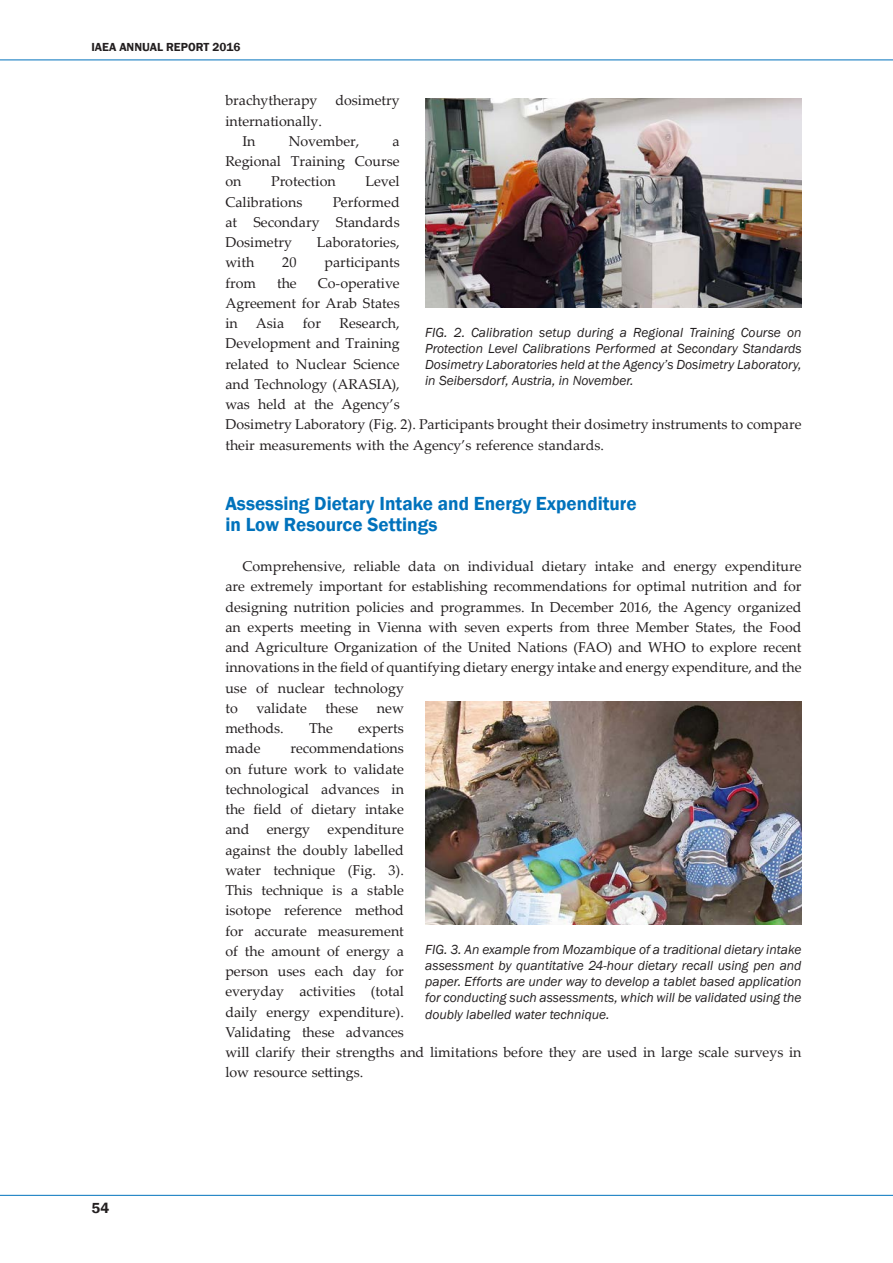
<style>
.page{position:relative;width:893px;height:1263px;background:#fff}
.page>*{position:absolute;margin:0;border:0;box-sizing:border-box;transform-origin:0 0}
._02_Title{font:600 19.5px/20.2px "Franklin Gothic";color:#0072bc}
.t1{font:600 15px "Franklin Gothic";color:#231f20}
._04_Body_text{font:14.25px/20.2px "Palatino Linotype";color:#231f20;text-align:justify}
._07_Fig_Capiton{font:italic 13.5px/16.2px "Franklin Gothic";color:#231f20;text-align:justify}
.t2{font:600 12px "Franklin Gothic";color:#231f20}
</style>
<div class="page">
<hr style="left:0;top:60px;width:893px;height:1px;background:#0072bc">
<hr style="left:0;top:1195px;width:893px;height:1px;background:#0072bc">
<img style="left:425px;top:702px;width:376px;height:223px">
<img style="left:425px;top:99px;width:376px;height:209px">
<p class="t2" style="left:91px;top:40px;width:150px">IAEA ANNUAL REPORT 2016</p>
<p class="_04_Body_text" style="left:225px;top:90px;width:94px">brachytherapy</p>
<p class="_04_Body_text" style="left:335px;top:90px;width:66px">dosimetry</p>
<p class="_04_Body_text" style="left:225px;top:110px;width:96px">internationally.</p>
<p class="_04_Body_text" style="left:242px;top:130px;width:15px">In</p>
<p class="_04_Body_text" style="left:289px;top:130px;width:72px">November,</p>
<p class="_04_Body_text" style="left:225px;top:130px;width:176px;text-indent:167px">a Regional Training Course on</p>
<p class="_04_Body_text" style="left:271px;top:171px;width:66px">Protection</p>
<p class="_04_Body_text" style="left:365px;top:171px;width:36px">Level</p>
<p class="_04_Body_text" style="left:225px;top:191px;width:79px">Calibrations</p>
<p class="_04_Body_text" style="left:225px;top:191px;width:176px;text-indent:107px">Performed at Secondary Standards Dosimetry</p>
<p class="_04_Body_text" style="left:317px;top:232px;width:84px">Laboratories,</p>
<p class="_04_Body_text" style="left:225px;top:252px;width:30px">with</p>
<p class="_04_Body_text" style="left:282px;top:252px;width:16px">20</p>
<p class="_04_Body_text" style="left:324px;top:252px;width:77px">participants</p>
<p class="_04_Body_text" style="left:225px;top:272px;width:32px">from</p>
<p class="_04_Body_text" style="left:277px;top:272px;width:21px">the</p>
<p class="_04_Body_text" style="left:225px;top:272px;width:176px;text-indent:92px">Co-operative Agreement for Arab States in</p>
<p class="_04_Body_text" style="left:256px;top:313px;width:30px">Asia</p>
<p class="_04_Body_text" style="left:303px;top:313px;width:20px">for</p>
<p class="_04_Body_text" style="left:225px;top:313px;width:578px;text-align:left;text-indent:114px">Research,<br>Development and Training<br>related to Nuclear Science<br>and Technology (ARASIA),<br>was held at the Agency’s<br>Dosimetry Laboratory (Fig. 2). Participants brought their dosimetry instruments to compare their measurements with the Agency’s reference standards.</p>
<p class="_07_Fig_Capiton" style="left:425px;top:324px;width:378px">FIG. 2. Calibration setup during a Regional Training Course on Protection Level Calibrations Performed at Secondary Standards Dosimetry Laboratories held at the Agency’s Dosimetry Laboratory, in Seibersdorf, Austria, in November.</p>
<p class="t1" style="left:91px;top:1199px;width:19px">54</p>
<p class="_02_Title" style="left:225px;top:494px;width:413px">Assessing Dietary Intake and Energy Expenditure in Low Resource Settings</p>
<p class="_04_Body_text" style="left:225px;top:556px;width:578px;text-align:left;text-indent:17px">Comprehensive, reliable data on individual dietary intake and energy expenditure are extremely important for establishing recommendations for optimal nutrition and for designing nutrition policies and programmes. In December 2016, the Agency organized an experts meeting in Vienna with seven experts from three Member States, the Food and Agriculture Organization of the United Nations (FAO) and WHO to explore recent innovations in the field of quantifying dietary energy intake and energy expenditure, and the use of nuclear technology<br>to</p>
<p class="_04_Body_text" style="left:256px;top:697px;width:52px">validate</p>
<p class="_04_Body_text" style="left:326px;top:697px;width:34px">these</p>
<p class="_04_Body_text" style="left:377px;top:697px;width:29px">new</p>
<p class="_04_Body_text" style="left:225px;top:718px;width:58px">methods.</p>
<p class="_04_Body_text" style="left:309px;top:718px;width:25px">The</p>
<p class="_04_Body_text" style="left:358px;top:718px;width:47px">experts</p>
<p class="_04_Body_text" style="left:225px;top:738px;width:37px">made</p>
<p class="_04_Body_text" style="left:225px;top:738px;width:578px;text-align:left;text-indent:65px">recommendations<br>on future work to validate<br>technological advances in<br>the field of dietary intake<br>and energy expenditure<br>against the doubly labelled<br>water technique (Fig. 3).<br>This technique is a stable<br>isotope reference method<br>for accurate measurement<br>of the amount of energy a<br>person uses each day for<br>everyday activities (total<br>daily energy expenditure).<br>Validating these advances<br>will clarify their strengths and limitations before they are used in large scale surveys in low resource settings.</p>
<p class="_07_Fig_Capiton" style="left:425px;top:941px;width:378px">FIG. 3. An example from Mozambique of a traditional dietary intake assessment by quantitative 24-hour dietary recall using pen and paper. Efforts are under way to develop a tablet based application for conducting such assessments, which will be validated using the doubly labelled water technique.</p>
</div>
